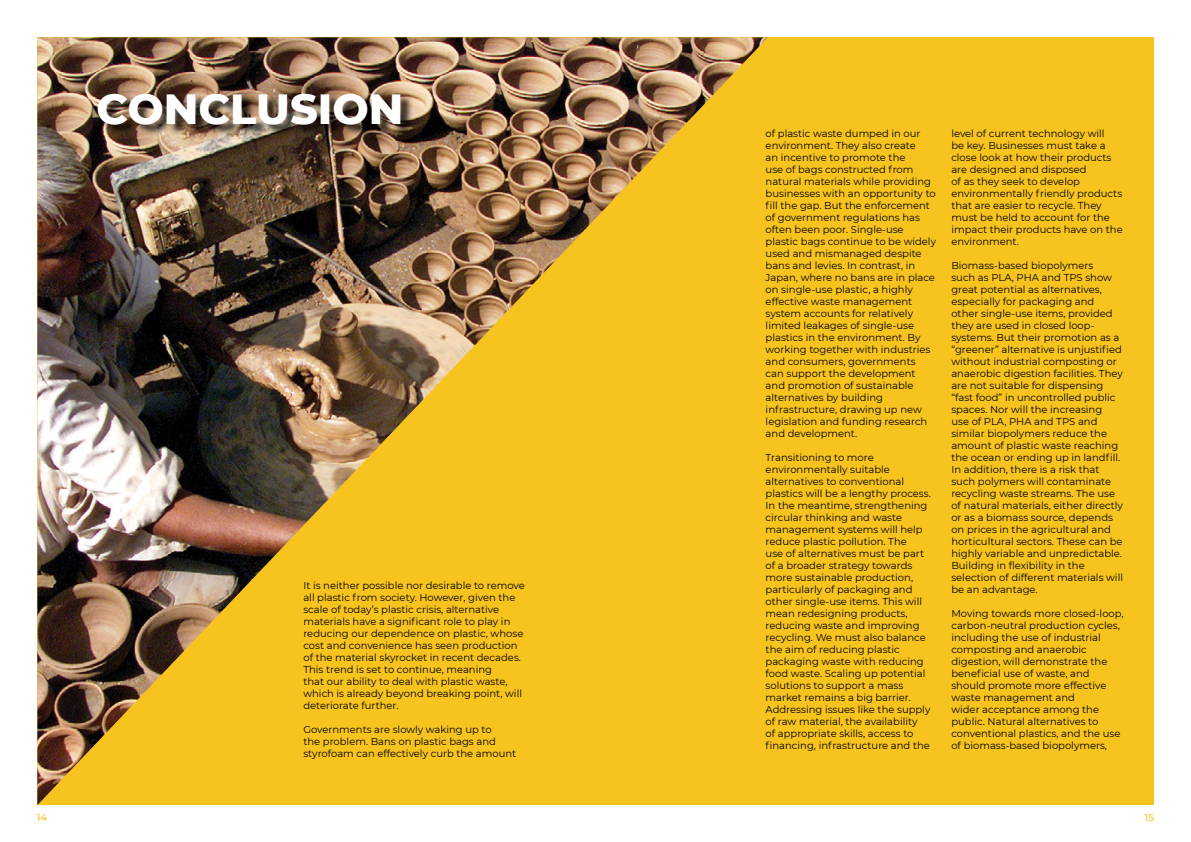
<style>
.page{position:relative;width:1191px;height:842px;background:#fff}
.page>*{position:absolute;margin:0;border:0;box-sizing:border-box;transform-origin:0 0}
.t1{font:800 43px "Montserrat";color:#fff}
.t2{font:10px/12px "Montserrat";color:#000}
.t3{font:500 10px "Montserrat";color:#f7c31f}
</style>
<div class="page">
<div style="left:37px;top:37px;width:1117px;height:768px;background:#f7c31f"></div>
<img style="left:37px;top:37px;width:731px;height:768px">
<div style="left:100px;top:94px;width:313px;height:42px;background:#000;opacity:.75"></div>
<h1 class="t1" style="left:96px;top:77px;width:309px">CONCLUSION</h1>
<p class="t2" style="left:303px;top:579px;width:223px">It is neither possible nor desirable to remove all plastic from society. However, given the scale of today’s plastic crisis, alternative materials have a significant role to play in reducing our dependence on plastic, whose cost and convenience has seen production of the material skyrocket in recent decades.<br>This trend is set to continue, meaning<br>that our ability to deal with plastic waste, which is already beyond breaking point, will deteriorate further.</p>
<p class="t2" style="left:303px;top:723px;width:214px">Governments are slowly waking up to<br>the problem. Bans on plastic bags and styrofoam can effectively curb the amount</p>
<p class="t2" style="left:765px;top:127px;width:172px">of plastic waste dumped in our environment. They also create<br>an incentive to promote the<br>use of bags constructed from natural materials while providing businesses with an opportunity to fill the gap. But the enforcement of government regulations has often been poor. Single-use plastic bags continue to be widely used and mismanaged despite bans and levies. In contrast, in<br>Japan, where no bans are in place on single-use plastic, a highly effective waste management system accounts for relatively limited leakages of single-use plastics in the environment. By working together with industries and consumers, governments can support the development and promotion of sustainable alternatives by building infrastructure, drawing up new legislation and funding research and development.</p>
<p class="t2" style="left:765px;top:451px;width:167px">Transitioning to more environmentally suitable alternatives to conventional plastics will be a lengthy process.<br>In the meantime, strengthening circular thinking and waste management systems will help reduce plastic pollution. The<br>use of alternatives must be part of a broader strategy towards more sustainable production, particularly of packaging and other single-use items. This will mean redesigning products, reducing waste and improving recycling. We must also balance the aim of reducing plastic packaging waste with reducing food waste. Scaling up potential solutions to support a mass market remains a big barrier.<br>Addressing issues like the supply of raw material, the availability<br>of appropriate skills, access to financing, infrastructure and the</p>
<p class="t2" style="left:951px;top:127px;width:173px">level of current technology will<br>be key. Businesses must take a close look at how their products are designed and disposed<br>of as they seek to develop environmentally friendly products that are easier to recycle. They must be held to account for the impact their products have on the environment.</p>
<p class="t2" style="left:951px;top:259px;width:173px">Biomass-based biopolymers<br>such as PLA, PHA and TPS show great potential as alternatives, especially for packaging and other single-use items, provided they are used in closed loop&shy;systems. But their promotion as a “greener” alternative is unjustified without industrial composting or anaerobic digestion facilities. They are not suitable for dispensing “fast food” in uncontrolled public spaces. Nor will the increasing<br>use of PLA, PHA and TPS and similar biopolymers reduce the amount of plastic waste reaching the ocean or ending up in landfill.<br>In addition, there is a risk that such polymers will contaminate recycling waste streams. The use of natural materials, either directly or as a biomass source, depends on prices in the agricultural and horticultural sectors. These can be highly variable and unpredictable.<br>Building in flexibility in the selection of different materials will be an advantage.</p>
<p class="t2" style="left:951px;top:607px;width:174px">Moving towards more closed-loop, carbon-neutral production cycles, including the use of industrial composting and anaerobic digestion, will demonstrate the beneficial use of waste, and should promote more effective waste management and<br>wider acceptance among the public. Natural alternatives to conventional plastics, and the use of biomass-based biopolymers,</p>
<p class="t3" style="left:37px;top:811px;width:12px">14</p>
<p class="t3" style="left:1144px;top:811px;width:11px">15</p>
</div>
